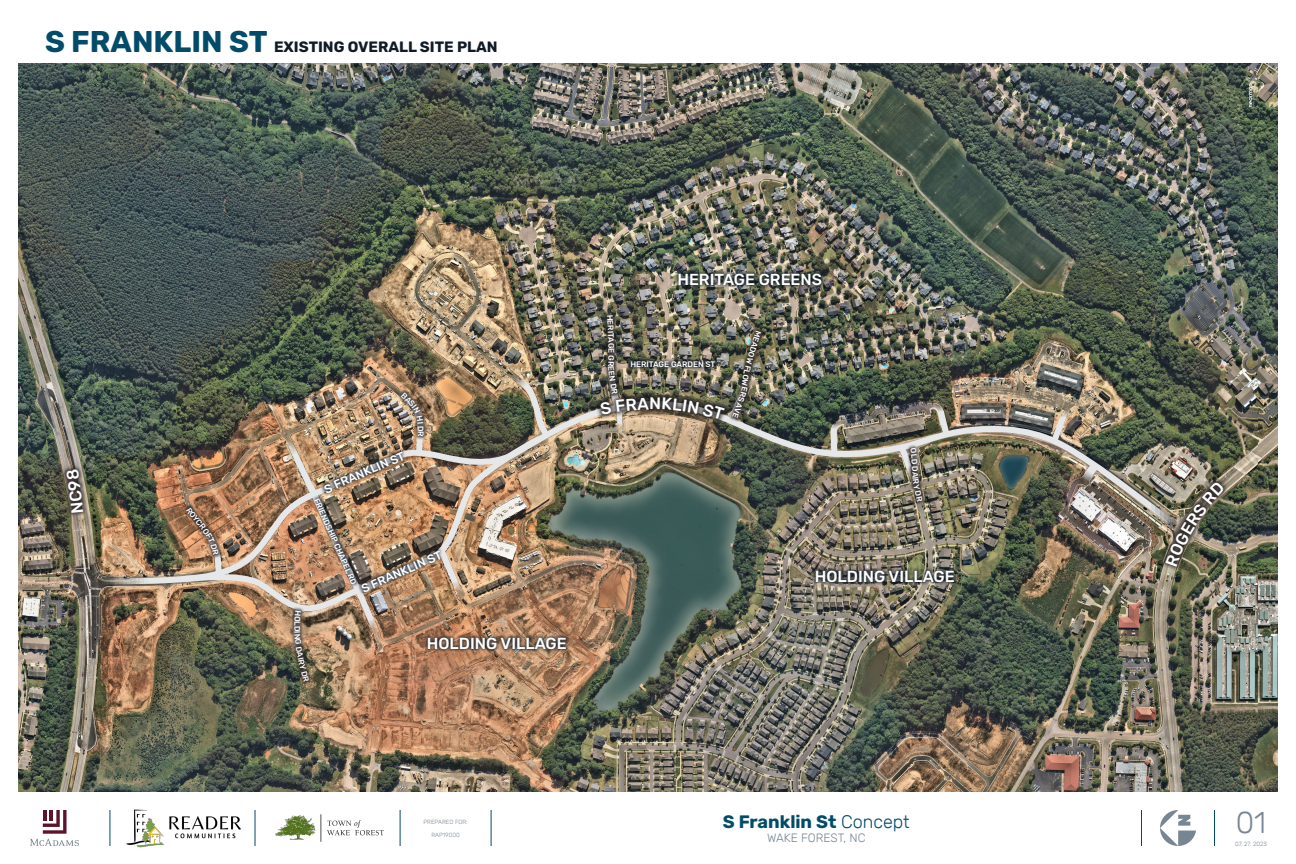
<style>
.page{position:relative;width:1296px;height:864px;background:#fff}
.page>*{position:absolute;margin:0;border:0;box-sizing:border-box;transform-origin:0 0}
.t1{font:300 30px "Rubik";color:#788592}
.t2{font:700 18px "Rubik";color:#024c6a}
.Road_Label_-_White{font:500 16px "Rubik";color:#fff}
.Page_Title{font:700 15px "Rubik";color:#101b26}
.Road_Label_-_White-2{font:500 12px "Rubik";color:#fff}
.t3{font:300 12px "Rubik";color:#788592}
.Road_Label_-_White-3{font:500 8px "Rubik";color:#fff}
.t4{font:300 6px/12.9px "Rubik";color:#788592;text-align:center}
.s1{font-size:30px;color:#024c6a}
.s2{font-weight:300}
</style>
<div class="page">
<img style="left:18px;top:63px;width:1260px;height:729px">
<img style="left:97px;top:401px;width:1080px;height:184px">
<img style="left:179px;top:431px;width:369px;height:189px">
<img style="left:510px;top:372px;width:39px;height:65px">
<svg style="left:830px;top:418px;width:14px;height:36px"></svg>
<svg style="left:928px;top:403px;width:22px;height:33px"></svg>
<svg style="left:1081px;top:463px;width:17px;height:20px"></svg>
<svg style="left:1051px;top:408px;width:18px;height:34px"></svg>
<div style="left:674px;top:269px;width:152px;height:20px;background:#101b26;opacity:.75"></div>
<div style="left:424px;top:634px;width:146px;height:20px;background:#101b26;opacity:.75"></div>
<div style="left:812px;top:566px;width:146px;height:20px;background:#101b26;opacity:.75"></div>
<div style="left:595px;top:391px;width:135px;height:34px;background:#231f20;opacity:.85"></div>
<div style="left:61px;top:464px;width:28px;height:55px;background:#231f20;opacity:.85"></div>
<div style="left:182px;top:503px;width:41px;height:57px;background:#231f20;opacity:.75"></div>
<div style="left:603px;top:311px;width:19px;height:87px;background:#231f20;opacity:.8"></div>
<div style="left:728px;top:326px;width:38px;height:96px;background:#231f20;opacity:.8"></div>
<div style="left:906px;top:444px;width:21px;height:62px;background:#231f20;opacity:.75"></div>
<div style="left:290px;top:606px;width:23px;height:80px;background:#231f20;opacity:.75"></div>
<svg style="left:30px;top:810px;width:49px;height:36px"></svg>
<hr style="left:1214px;top:810px;width:1px;height:36px;background:#024c6a">
<hr style="left:1141px;top:810px;width:1px;height:36px;background:#024c6a">
<hr style="left:400px;top:810px;width:1px;height:36px;background:#024c6a">
<hr style="left:491px;top:810px;width:1px;height:36px;background:#024c6a">
<svg style="left:1160px;top:810px;width:36px;height:36px"></svg>
<img style="left:126px;top:809px;width:116px;height:39px">
<img style="left:275px;top:814px;width:109px;height:28px">
<hr style="left:109px;top:810px;width:1px;height:36px;background:#024c6a">
<hr style="left:255px;top:810px;width:1px;height:36px;background:#024c6a">
<img style="left:1160px;top:477px;width:69px;height:96px">
<svg style="left:66px;top:469px;width:17px;height:44px"></svg>
<svg style="left:186px;top:507px;width:39px;height:72px;background:#a8856b"></svg>
<img style="left:600px;top:315px;width:161px;height:113px">
<svg style="left:899px;top:443px;width:24px;height:59px"></svg>
<img style="left:284px;top:386px;width:180px;height:296px">
<p class="Page_Title" style="left:45px;top:38px;width:454px"><span class="s1">S FRANKLIN ST</span> EXISTING OVERALL SITE PLAN</p>
<p class="Road_Label_-_White-2" style="left:322px;top:484px;width:88px;rotate:-24deg">S FRANKLIN ST</p>
<p class="Road_Label_-_White-3" style="left:321px;top:497px;width:95px;rotate:66deg">FRIENDSHIP CHAPEL RD</p>
<p class="Road_Label_-_White-2" style="left:359px;top:583px;width:88px;rotate:-24deg">S FRANKLIN ST</p>
<p class="Road_Label_-_White" style="left:427px;top:634px;width:141px">HOLDING VILLAGE</p>
<p class="Road_Label_-_White" style="left:677px;top:270px;width:146px">HERITAGE GREENS</p>
<p class="Road_Label_-_White-3" style="left:616px;top:348px;width:7px;rotate:90deg">E</p>
<p class="Road_Label_-_White-3" style="left:630px;top:360px;width:87px">HERITAGE GARDEN ST</p>
<p class="Road_Label_-_White" style="left:815px;top:567px;width:141px">HOLDING VILLAGE</p>
<p class="t4" style="left:423px;top:815px;width:46px">PREPARED FOR:<br>RAP19000</p>
<p class="t2" style="left:723px;top:811px;width:188px">S Franklin St <span class="s2">Concept</span></p>
<p class="t3" style="left:767px;top:831px;width:100px">WAKE FOREST, NC</p>
<h1 class="t1" style="left:1236px;top:805px;width:32px">01</h1>
<p class="t4" style="left:1235px;top:838px;width:33px">07. 27. 2023</p>
</div>
